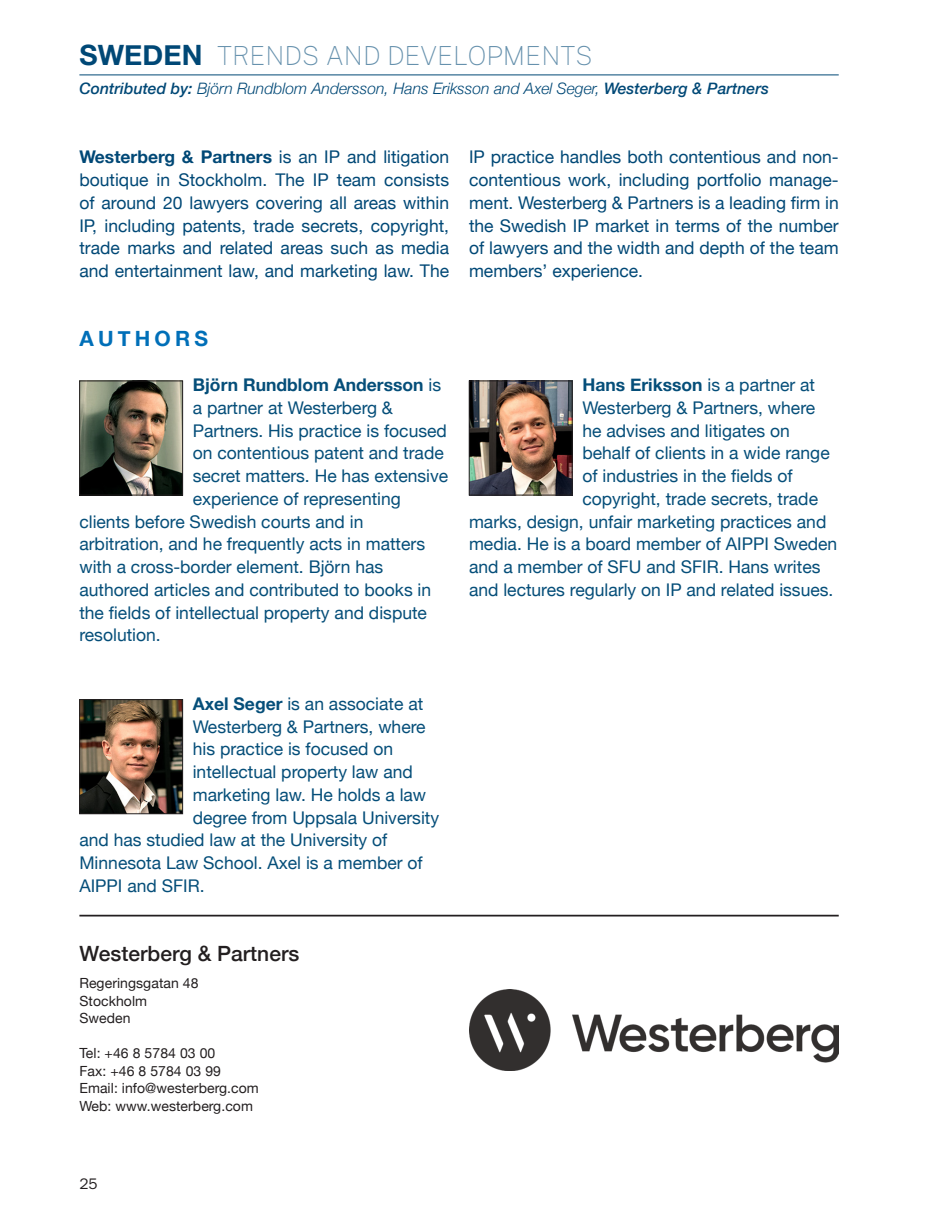
<style>
.page{position:relative;width:938px;height:1221px;background:#fff}
.page>*{position:absolute;margin:0;border:0;box-sizing:border-box;transform-origin:0 0}
.t1{font:100 26.25px "Public Sans";color:#6691ad}
.Business_card_head{font:500 21px "Helvetica Neue";color:#231f20}
.Authors{font:700 21px "Helvetica Neue";letter-spacing:.2em;color:#006fb8}
.Author_paragraph{font:17.5px "Helvetica Neue";color:#054e79}
.Firm_paragraph{font:17.5px/22.8px "Helvetica Neue";color:#004876;text-align:justify}
.Author_paragraph-2{font:700 17.5px "Helvetica Neue";color:#054e79}
.t2{font:italic 300 15.75px "Helvetica Neue";color:#004876}
.t3{font:15.75px "Franklin Gothic URW Boo";color:#231f20}
.Business_card_body{font:14px "Helvetica Neue";letter-spacing:.005em;color:#231f20}
.s1{font-family:"Helvetica Neue";font-weight:700;font-size:28px;color:#004876}
.s2{font-weight:500}
.s3{font-weight:700}
.s4{font-weight:400}
</style>
<div class="page">
<hr style="left:79px;top:74px;width:759px;height:1px;background:#004876">
<img style="left:81px;top:382px;width:100px;height:111px">
<div style="left:79px;top:380px;width:104px;height:115px;border:1px solid #231f20"></div>
<img style="left:81px;top:701px;width:100px;height:111px">
<div style="left:79px;top:699px;width:104px;height:115px;border:1px solid #231f20"></div>
<img style="left:471px;top:382px;width:99px;height:111px">
<div style="left:469px;top:380px;width:103px;height:115px;border:1px solid #231f20"></div>
<hr style="left:79px;top:914px;width:759px;height:2px;background:#231f20">
<img style="left:469px;top:989px;width:369px;height:81px">
<h1 class="t1" style="left:79px;top:36px;width:515px"><span class="s1">SWEDEN</span> TRENDS AND D EVELOPMENTS</h1>
<p class="t2" style="left:79px;top:76px;width:691px"><span class="s2">Contributed by:</span> Björn Rundblom Andersson, Hans Eriksson and Axel Seger, <span class="s2">Westerberg &amp; Partners</span></p>
<p class="Firm_paragraph" style="left:79px;top:147px;width:371px"><span class="s3">Westerberg &amp; Partners</span> is an IP and litigation boutique in Stockholm. The IP team consists of around 20 lawyers covering all areas within IP, including patents, trade secrets, copyright, trade marks and related areas such as media and entertainment law, and marketing law. The</p>
<p class="Firm_paragraph" style="left:469px;top:147px;width:371px">IP practice handles both contentious and non&shy;contentious work, including portfolio manage&shy;ment. Westerberg &amp; Partners is a leading firm in the Swedish IP market in terms of the number of lawyers and the width and depth of the team members’ experience.</p>
<p class="Authors" style="left:79px;top:321px;width:130px">AUTHORS</p>
<p class="Author_paragraph-2" style="left:193px;top:371px;width:250px">Björn Rundblom Andersson <span class="s4">is</span></p>
<p class="Author_paragraph" style="left:193px;top:395px;width:202px">a partner at Westerberg &amp;</p>
<p class="Author_paragraph" style="left:193px;top:418px;width:256px">Partners. His practice is focused</p>
<p class="Author_paragraph" style="left:193px;top:440px;width:252px">on contentious patent and trade</p>
<p class="Author_paragraph" style="left:193px;top:463px;width:257px">secret matters. He has extensive</p>
<p class="Author_paragraph" style="left:193px;top:486px;width:210px">experience of representing</p>
<p class="Author_paragraph" style="left:79px;top:509px;width:285px">clients before Swedish courts and in</p>
<p class="Author_paragraph" style="left:79px;top:531px;width:347px">arbitration, and he frequently acts in matters</p>
<p class="Author_paragraph" style="left:79px;top:554px;width:305px">with a cross-border element. Björn has</p>
<p class="Author_paragraph" style="left:79px;top:577px;width:353px">authored articles and contributed to books in</p>
<p class="Author_paragraph" style="left:79px;top:600px;width:349px">the fields of intellectual property and dispute</p>
<p class="Author_paragraph" style="left:79px;top:622px;width:83px">resolution.</p>
<p class="Author_paragraph-2" style="left:582px;top:371px;width:234px">Hans Eriksson <span class="s4">is a partner at</span></p>
<p class="Author_paragraph" style="left:582px;top:395px;width:234px">Westerberg &amp; Partners, where</p>
<p class="Author_paragraph" style="left:582px;top:418px;width:209px">he advises and litigates on</p>
<p class="Author_paragraph" style="left:582px;top:440px;width:249px">behalf of clients in a wide range</p>
<p class="Author_paragraph" style="left:582px;top:463px;width:212px">of industries in the fields of</p>
<p class="Author_paragraph" style="left:582px;top:486px;width:237px">copyright, trade secrets, trade</p>
<p class="Author_paragraph" style="left:469px;top:509px;width:359px">marks, design, unfair marketing practices and</p>
<p class="Author_paragraph" style="left:469px;top:531px;width:370px">media. He is a board member of AIPPI Sweden</p>
<p class="Author_paragraph" style="left:469px;top:554px;width:353px">and a member of SFU and SFIR. Hans writes</p>
<p class="Author_paragraph" style="left:469px;top:577px;width:366px">and lectures regularly on IP and related issues.</p>
<p class="Author_paragraph" style="left:193px;top:691px;width:232px"><span class="s3">Axel Seger</span> is an associate at</p>
<p class="Author_paragraph" style="left:193px;top:713px;width:234px">Westerberg &amp; Partners, where</p>
<p class="Author_paragraph" style="left:193px;top:736px;width:202px">his practice is focused on</p>
<p class="Author_paragraph" style="left:193px;top:759px;width:222px">intellectual property law and</p>
<p class="Author_paragraph" style="left:193px;top:782px;width:235px">marketing law. He holds a law</p>
<p class="Author_paragraph" style="left:193px;top:804px;width:248px">degree from Uppsala University</p>
<p class="Author_paragraph" style="left:79px;top:827px;width:309px">and has studied law at the University of</p>
<p class="Author_paragraph" style="left:79px;top:850px;width:345px">Minnesota Law School. Axel is a member of</p>
<p class="Author_paragraph" style="left:79px;top:873px;width:127px">AIPPI and SFIR.</p>
<p class="Business_card_head" style="left:79px;top:936px;width:221px">Westerberg &amp; Partners</p>
<p class="Business_card_body" style="left:79px;top:973px;width:121px">Regeringsgatan 48</p>
<p class="Business_card_body" style="left:79px;top:990px;width:69px">Stockholm</p>
<p class="Business_card_body" style="left:79px;top:1008px;width:53px">Sweden</p>
<p class="Business_card_body" style="left:79px;top:1043px;width:137px">Tel: +46 8 5784 03 00</p>
<p class="Business_card_body" style="left:79px;top:1060px;width:143px">Fax: +46 8 5784 03 99</p>
<p class="Business_card_body" style="left:79px;top:1078px;width:181px">Email: info@westerberg.com</p>
<p class="Business_card_body" style="left:79px;top:1095px;width:175px">Web: www.westerberg.com</p>
<p class="t3" style="left:79px;top:1174px;width:20px">25</p>
</div>
